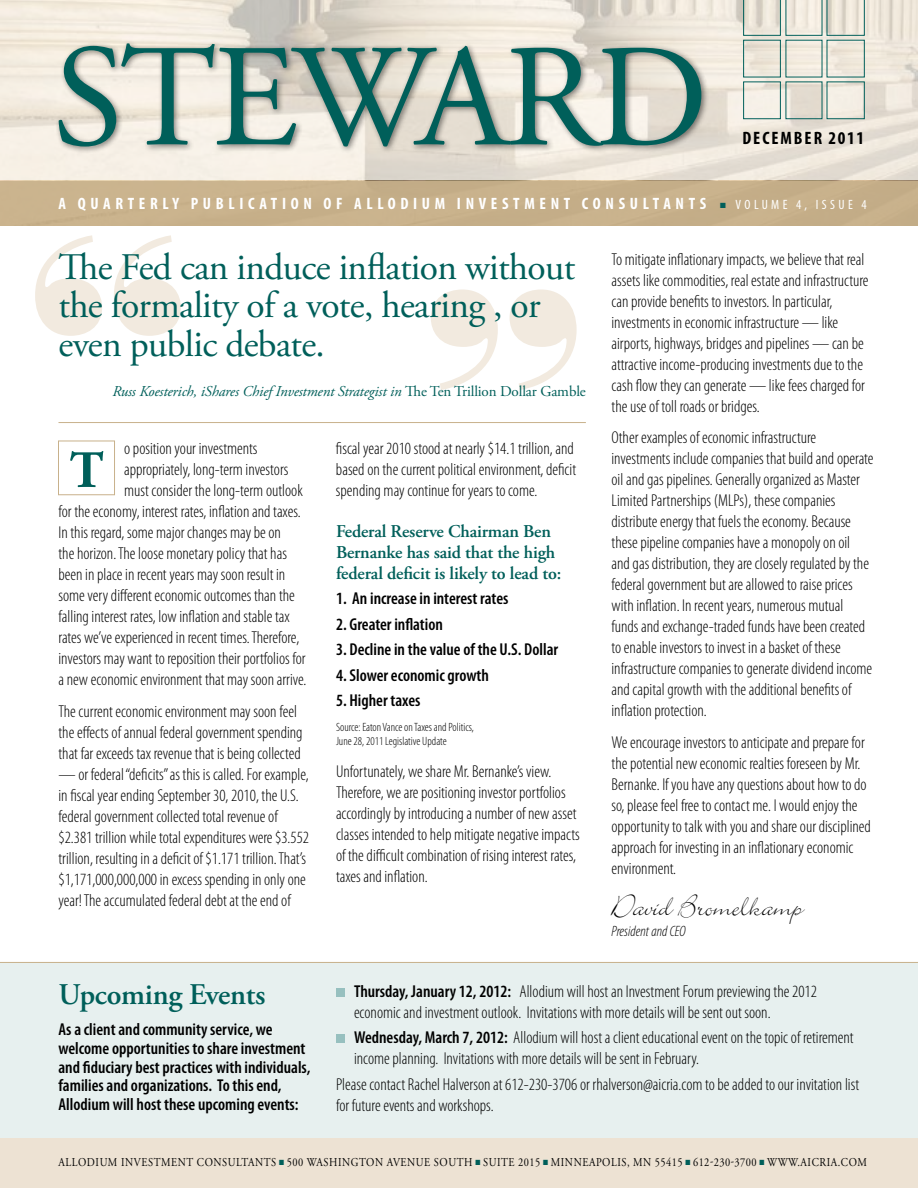
<style>
.page{position:relative;width:918px;height:1188px;background:#fff}
.page>*{position:absolute;margin:0;border:0;box-sizing:border-box;transform-origin:0 0}
.t1{font:145.5px "Adobe Garamond Pro";letter-spacing:-.025em;color:#005f5a}
.t2{font:37.5px/38.2px "Adobe Garamond Pro";letter-spacing:-.02em;color:#005f5a}
.t3{font:33px "Bickley Script Plain";color:#000}
.t4{font:600 30px "Adobe Garamond Pro";letter-spacing:-.01em;color:#005f5a}
.t5{font:600 18px/21px "Adobe Garamond Pro";letter-spacing:-.01em;color:#005f5a}
.t6{font:700 condensed 18px "Myriad Pro";letter-spacing:.11em;color:#000}
.t7{font:300 condensed 17.25px/21px "Myriad Pro";color:#000}
.t8{font:600 condensed 17.25px/18.8px "Myriad Pro";color:#000}
.t9{font:700 condensed 16.5px "Myriad Pro";letter-spacing:.28em;color:#fff}
.t10{font:italic 15px "Adobe Garamond Pro";letter-spacing:-.01em;color:#005f5a}
.t11{font:italic 300 condensed 15px "Myriad Pro";color:#000}
.t12{font:12px "Adobe Garamond Pro";letter-spacing:.055em;color:#000;scale:.87 1}
.t13{font:300 condensed 12px/14.2px "Myriad Pro";color:#000}
.s1{color:#005f5a}
.s2{font-weight:400;font-size:13.5px}
.s3{font-style:normal}
.s4{font-weight:600}
</style>
<div class="page">
<div style="left:0;top:962px;width:918px;height:204px;background:#e7f0ef"></div>
<div style="left:0;top:1138px;width:918px;height:50px;background:#ede2d3"></div>
<img style="left:0;top:0;width:918px;height:181px">
<div style="left:55px;top:40px;width:654px;height:114px;background:#000;opacity:.5"></div>
<div style="left:743px;top:40px;width:38px;height:37px;border:1px solid #005f5a"></div>
<div style="left:743px;top:82px;width:38px;height:37px;border:1px solid #005f5a"></div>
<svg style="left:743px;top:0;width:122px;height:36px;background:#dbdbcf"></svg>
<div style="left:827px;top:82px;width:38px;height:37px;border:1px solid #005f5a"></div>
<div style="left:0;top:181px;width:918px;height:44px;background:#c8b18b"></div>
<svg style="left:35px;top:235px;width:146px;height:101px"></svg>
<svg style="left:431px;top:290px;width:146px;height:100px"></svg>
<hr style="left:58px;top:422px;width:528px;height:1px;background:#c8b18b">
<hr style="left:0;top:962px;width:918px;height:1px;background:#c8b18b">
<div style="left:58px;top:441px;width:57px;height:54px;border:1px solid #c8b18b"></div>
<svg style="left:70px;top:451px;width:33px;height:36px"></svg>
<div style="left:336px;top:988px;width:9px;height:9px;background:#97c0bf"></div>
<div style="left:336px;top:1034px;width:9px;height:9px;background:#97c0bf"></div>
<h1 class="t1" style="left:53px;top:11px;width:657px">STEWARD</h1>
<p class="t6" style="left:742px;top:127px;width:123px">DECEMBER 2011</p>
<p class="t9" style="left:59px;top:193px;width:810px">A QUAR TER LY PUBLICA TION OF ALLODIUM I NVESTME NT CONSULTANTS <span class="s1">■</span> <span class="s2">VOLUME 4, ISSUE 4</span></p>
<h2 class="t2" style="left:58px;top:250px;width:518px">The Fed can induce inflation without the formality of a vote, hearing , or even public debate.</h2>
<p class="t10" style="left:113px;top:382px;width:475px">Russ Koesterich, iShares Chief Investment Strategist in <span class="s3">The Ten Trillion Dollar Gamble</span></p>
<p class="t7" style="left:124px;top:439px;width:135px">o position your investments</p>
<p class="t7" style="left:124px;top:460px;width:166px">appropriately, long-term investors</p>
<p class="t7" style="left:124px;top:481px;width:180px">must consider the long-term outlook</p>
<p class="t7" style="left:58px;top:502px;width:244px">for the economy, interest rates, inflation and taxes.</p>
<p class="t7" style="left:58px;top:523px;width:224px">In this regard, some major changes may be on</p>
<p class="t7" style="left:58px;top:544px;width:230px">the horizon. The loose monetary policy that has</p>
<p class="t7" style="left:58px;top:565px;width:228px">been in place in recent years may soon result in</p>
<p class="t7" style="left:58px;top:586px;width:238px">some very different economic outcomes than the</p>
<p class="t7" style="left:58px;top:607px;width:233px">falling interest rates, low inflation and stable tax</p>
<p class="t7" style="left:58px;top:628px;width:242px">rates we’ve experienced in recent times. Therefore,</p>
<p class="t7" style="left:58px;top:649px;width:249px">investors may want to reposition their portfolios for</p>
<p class="t7" style="left:58px;top:670px;width:250px">a new economic environment that may soon arrive.</p>
<p class="t7" style="left:58px;top:701px;width:246px">The current economic environment may soon feel the effects of annual federal government spending that far exceeds tax revenue that is being collected</p>
<p class="t7" style="left:58px;top:764px;width:252px">— or federal “deficits” as this is called. For example, in fiscal year ending September 30, 2010, the U.S. federal government collected total revenue of $2.381 trillion while total expenditures were $3.552 trillion, resulting in a deficit of $1.171 trillion. That’s $1,171,000,000,000 in excess spending in only one year! The accumulated federal debt at the end of</p>
<p class="t7" style="left:336px;top:438px;width:242px">fiscal year 2010 stood at nearly $14.1 trillion, and based on the current political environment, deficit spending may continue for years to come.</p>
<p class="t5" style="left:336px;top:521px;width:227px">Federal Reserve Chairman Ben<br>Bernanke has said that the high federal deficit is likely to lead to:</p>
<p class="t8" style="left:336px;top:590px;width:174px">1. An increase in interest rates</p>
<p class="t8" style="left:336px;top:615px;width:109px">2. Greater inflation</p>
<p class="t8" style="left:336px;top:641px;width:224px">3. Decline in the value of the U.S. Dollar</p>
<p class="t8" style="left:336px;top:666px;width:155px">4. Slower economic growth</p>
<p class="t8" style="left:336px;top:692px;width:86px">5. Higher taxes</p>
<p class="t13" style="left:336px;top:720px;width:139px">Source: Eaton Vance on Taxes and Politics,<br>June 28, 2011 Legislative Update</p>
<p class="t7" style="left:336px;top:761px;width:245px">Unfortunately, we share Mr. Bernanke’s view.<br>Therefore, we are positioning investor portfolios accordingly by introducing a number of new asset classes intended to help mitigate negative impacts of the difficult combination of rising interest rates, taxes and inflation.</p>
<p class="t7" style="left:612px;top:249px;width:259px">To mitigate inflationary impacts, we believe that real assets like commodities, real estate and infrastructure can provide benefits to investors. In particular, investments in economic infrastructure — like airports, highways, bridges and pipelines — can be attractive income-producing investments due to the cash flow they can generate — like fees charged for the use of toll roads or bridges.</p>
<p class="t7" style="left:612px;top:428px;width:264px">Other examples of economic infrastructure investments include companies that build and operate oil and gas pipelines. Generally organized as Master Limited Partnerships (MLPs), these companies distribute energy that fuels the economy. Because these pipeline companies have a monopoly on oil<br>and gas distribution, they are closely regulated by the federal government but are allowed to raise prices with inflation. In recent years, numerous mutual funds and exchange-traded funds have been created to enable investors to invest in a basket of these infrastructure companies to generate dividend income and capital growth with the additional benefits of inflation protection.</p>
<p class="t7" style="left:612px;top:732px;width:261px">We encourage investors to anticipate and prepare for the potential new economic realties foreseen by Mr.<br>Bernanke. If you have any questions about how to do so, please feel free to contact me. I would enjoy the opportunity to talk with you and share our disciplined approach for investing in an inflationary economic environment.</p>
<h3 class="t3" style="left:612px;top:884px;width:193px">David Bromelkamp</h3>
<p class="t11" style="left:612px;top:923px;width:76px">President and CEO</p>
<h3 class="t4" style="left:58px;top:978px;width:209px">Upcoming Events</h3>
<p class="t8" style="left:58px;top:1020px;width:253px">As a client and community service, we welcome opportunities to share investment and fiduciary best practices with individuals, families and organizations. To this end, Allodium will host these upcoming events:</p>
<p class="t7" style="left:354px;top:981px;width:464px"><span class="s4">Thursday, January 12, 2012:</span> Allodium will host an Investment Forum previewing the 2012 economic and investment outlook. Invitations with more details will be sent out soon.</p>
<p class="t7" style="left:354px;top:1028px;width:501px"><span class="s4">Wednesday, March 7, 2012:</span> Allodium will host a client educational event on the topic of retirement income planning. Invitations with more details will be sent in February.</p>
<p class="t7" style="left:336px;top:1074px;width:525px">Please contact Rachel Halverson at 612-230-3706 or rhalverson@aicria.com to be added to our invitation list for future events and workshops.</p>
<p class="t12" style="left:59px;top:1155px;width:828px">Allodium Investment Consultants <span class="s1">■</span> 500 Washington Avenue South <span class="s1">■</span> Suite 2015 <span class="s1">■</span> Minneapolis, MN 55415 <span class="s1">■</span> 612-230-3700 <span class="s1">■</span> www</p>
<p class="t12" style="left:798px;top:1155px;width:81px">.aicria.com</p>
</div>
